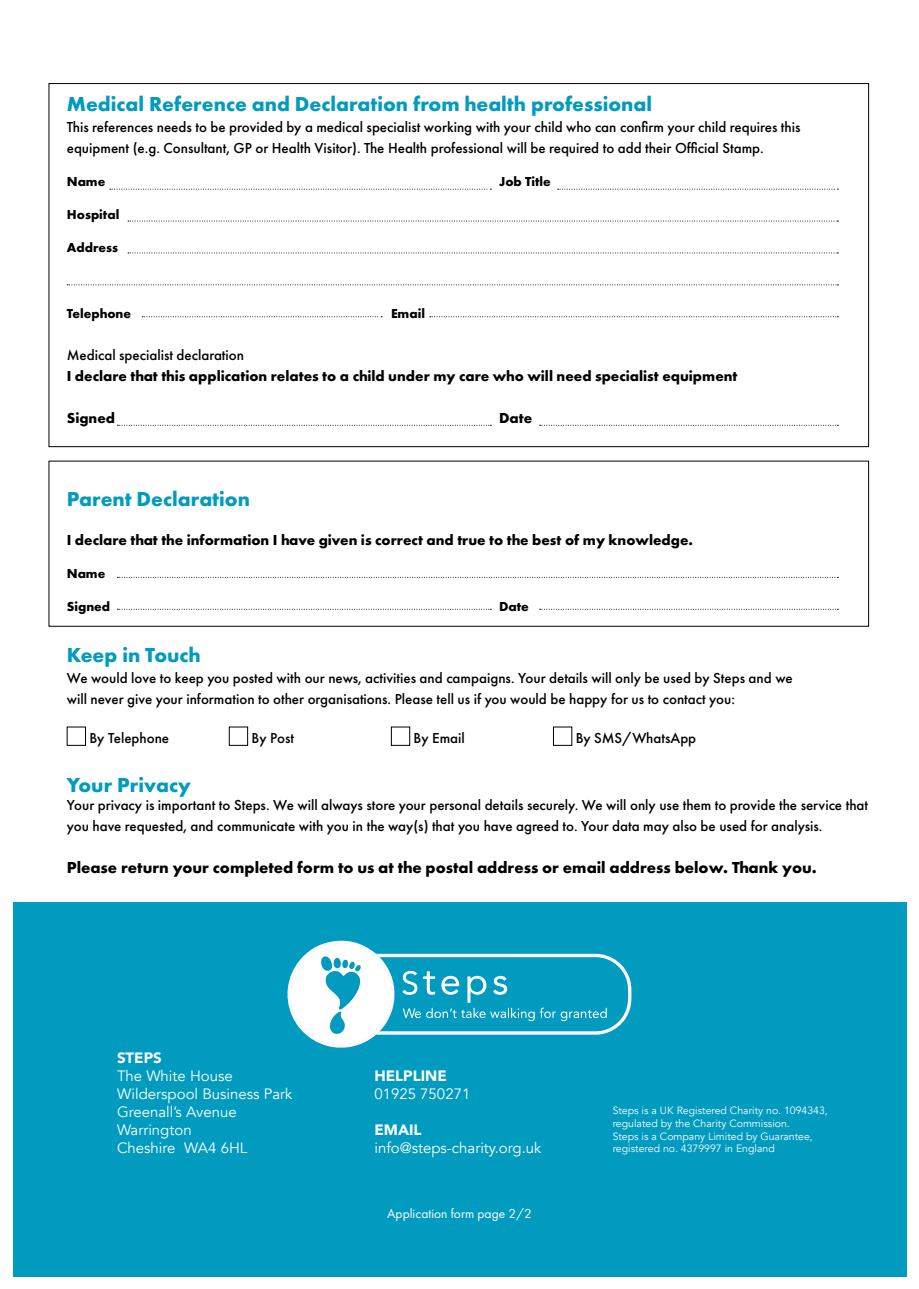
<style>
.page{position:relative;width:919px;height:1289px;background:#fff}
.page>*{position:absolute;margin:0;border:0;box-sizing:border-box;transform-origin:0 0}
.t1{font:700 21px "Futura PT";color:#009bbf}
.t2{font:700 16.5px "Futura PT";color:#000}
.t3{font:500 15px/21px "Futura PT";color:#000}
.t4{font:700 15px "Futura PT";color:#000}
.t5{font:15px/18px "Avenir";color:#fff}
.t6{font:900 15px "Avenir";color:#fff}
.t7{font:700 13.5px "Futura PT";color:#000}
.t8{font:13.5px "Futura PT";color:#fff}
.t9{font:10.5px/12.6px "Avenir";color:#fff}
</style>
<div class="page">
<div style="left:13px;top:901px;width:893px;height:375px;background:#009bbf"></div>
<svg style="left:287px;top:940px;width:344px;height:107px"></svg>
<div style="left:229px;top:726px;width:19px;height:19px;border:1px solid #000"></div>
<div style="left:391px;top:726px;width:19px;height:19px;border:1px solid #000"></div>
<svg style="left:557px;top:189px;width:281px;height:1px"></svg>
<svg style="left:128px;top:221px;width:710px;height:1px"></svg>
<svg style="left:128px;top:252px;width:710px;height:1px"></svg>
<svg style="left:142px;top:316px;width:240px;height:1px"></svg>
<svg style="left:430px;top:316px;width:408px;height:1px"></svg>
<svg style="left:539px;top:425px;width:299px;height:1px"></svg>
<svg style="left:117px;top:425px;width:374px;height:1px"></svg>
<svg style="left:110px;top:189px;width:381px;height:1px"></svg>
<svg style="left:67px;top:284px;width:771px;height:1px"></svg>
<svg style="left:539px;top:609px;width:299px;height:1px"></svg>
<svg style="left:117px;top:609px;width:374px;height:1px"></svg>
<svg style="left:117px;top:577px;width:721px;height:1px"></svg>
<h1 class="t1" style="left:67px;top:90px;width:587px">Medical Reference and Declaration from health professional</h1>
<p class="t3" style="left:67px;top:116px;width:735px">This references needs to be provided by a medical specialist working with your child who can confirm your child requires this equipment (e.g. Consultant, GP or Health Visitor). The Health professional will be required to add their Official Stamp.</p>
<p class="t7" style="left:67px;top:172px;width:40px">Name</p>
<p class="t7" style="left:499px;top:172px;width:53px">Job Title</p>
<p class="t7" style="left:67px;top:205px;width:54px">Hospital</p>
<p class="t7" style="left:67px;top:238px;width:53px">Address</p>
<p class="t7" style="left:67px;top:304px;width:66px">Telephone</p>
<p class="t7" style="left:391px;top:304px;width:35px">Email</p>
<p class="t3" style="left:67px;top:344px;width:179px">Medical specialist declaration</p>
<p class="t4" style="left:67px;top:366px;width:672px">I declare that this application relates to a child under my care who will need specialist equipment</p>
<p class="t4" style="left:67px;top:408px;width:50px">Signed</p>
<p class="t4" style="left:499px;top:408px;width:35px">Date</p>
<h1 class="t1" style="left:67px;top:485px;width:185px">Parent Declaration</h1>
<p class="t4" style="left:67px;top:530px;width:627px">I declare that the information I have given is correct and true to the best of my knowledge.</p>
<p class="t7" style="left:67px;top:565px;width:40px">Name</p>
<p class="t7" style="left:67px;top:598px;width:45px">Signed</p>
<p class="t7" style="left:499px;top:598px;width:31px">Date</p>
<h1 class="t1" style="left:67px;top:641px;width:136px">Keep in Touch</h1>
<p class="t3" style="left:67px;top:667px;width:727px">We would love to keep you posted with our news, activities and campaigns. Your details will only be used by Steps and we will never give your information to other organisations. Please tell us if you would be happy for us to contact you:</p>
<p class="t3" style="left:89px;top:727px;width:81px">By Telephone</p>
<p class="t3" style="left:251px;top:727px;width:44px">By Post</p>
<p class="t3" style="left:413px;top:727px;width:53px">By Email</p>
<p class="t3" style="left:575px;top:727px;width:122px">By SMS/WhatsApp</p>
<h1 class="t1" style="left:67px;top:771px;width:125px">Your Privacy</h1>
<p class="t3" style="left:67px;top:794px;width:802px">Your privacy is important to Steps. We will always store your personal details securely. We will only use them to provide the service that you have requested, and communicate with you in the way(s) that you have agreed to. Your data may also be used for analysis.</p>
<p class="t2" style="left:67px;top:856px;width:751px">Please return your completed form to us at the postal address or email address below. Thank you.</p>
<p class="t6" style="left:117px;top:1044px;width:46px">STEPS</p>
<p class="t5" style="left:117px;top:1066px;width:177px">The White House<br>Wilderspool Business Park<br>Greenall’s Avenue<br>Warrington<br>Cheshire WA4 6HL</p>
<p class="t6" style="left:374px;top:1062px;width:74px">HELPLINE</p>
<p class="t5" style="left:374px;top:1084px;width:97px">01925 750271</p>
<p class="t6" style="left:374px;top:1116px;width:49px">EMAIL</p>
<p class="t5" style="left:374px;top:1138px;width:168px">info@steps-charity.org.uk</p>
<p class="t8" style="left:387px;top:1205px;width:146px">Application form page 2/2</p>
<p class="t9" style="left:612px;top:1104px;width:217px">Steps is a UK Registered Charity no. 1094343, regulated by the Charity Commission.<br>Steps is a Company Limited by Guarantee, registered no. 4379997 in England</p>
</div>
